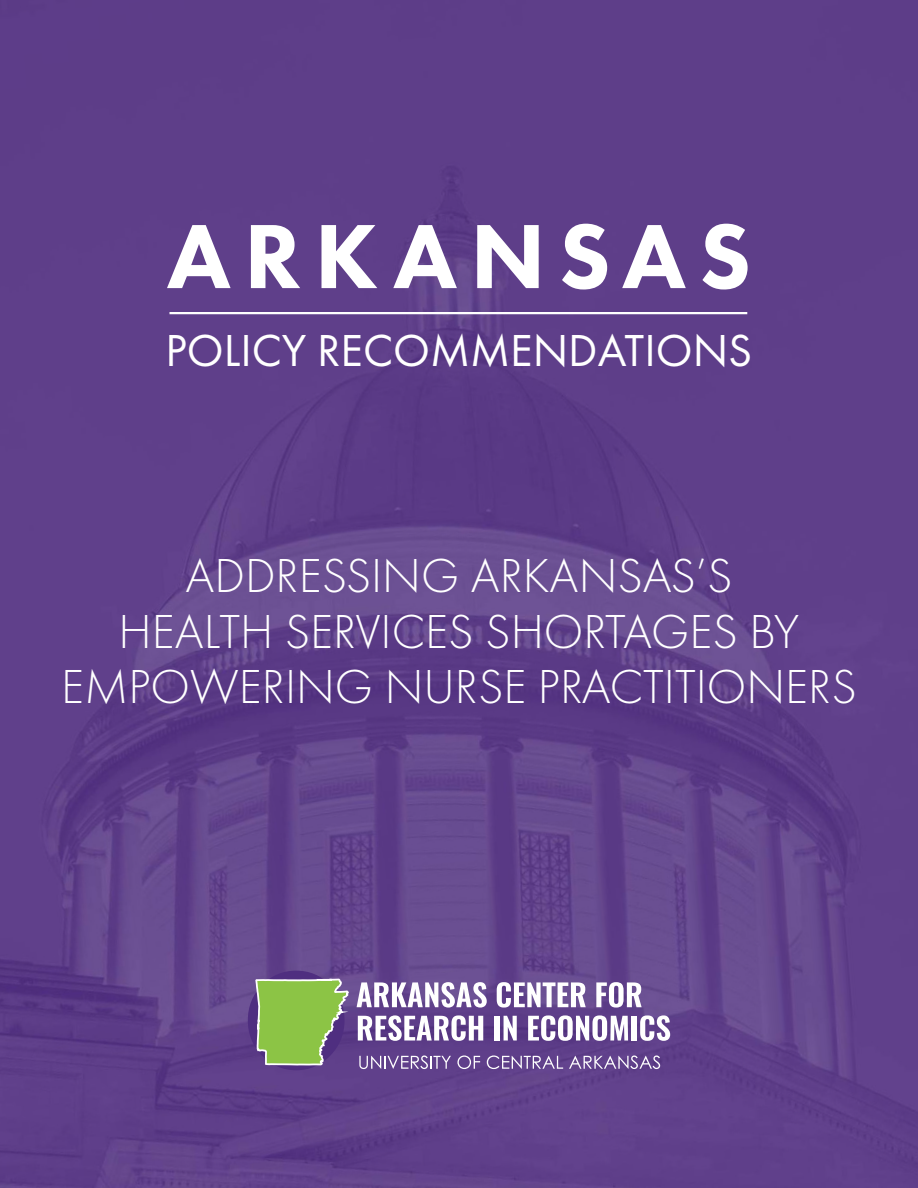
<style>
.page{position:relative;width:918px;height:1188px;background:#fff}
.page>*{position:absolute;margin:0;border:0;box-sizing:border-box;transform-origin:0 0}
.t1{font:800 94.5px "Futura PT";letter-spacing:.14em;color:#fff}
.t2{font:300 49.5px "Futura PT";color:#fff}
.t3{font:46.5px "Futura PT";color:#fff}
</style>
<div class="page">
<img style="left:0;top:0;width:918px;height:1188px">
<hr style="left:170px;top:312px;width:577px;height:2px;background:#fff">
<svg style="left:248px;top:967px;width:102px;height:163px;background:#747475"></svg>
<svg style="left:359px;top:1055px;width:92px;height:14px"></svg>
<svg style="left:457px;top:1055px;width:23px;height:14px"></svg>
<svg style="left:487px;top:1055px;width:76px;height:14px"></svg>
<svg style="left:569px;top:1055px;width:91px;height:14px"></svg>
<svg style="left:357px;top:982px;width:130px;height:26px"></svg>
<svg style="left:497px;top:982px;width:89px;height:26px"></svg>
<svg style="left:596px;top:982px;width:46px;height:26px"></svg>
<svg style="left:358px;top:1015px;width:125px;height:26px"></svg>
<div style="left:495px;top:1016px;width:5px;height:25px;background:#fff"></div>
<svg style="left:504px;top:1016px;width:13px;height:25px"></svg>
<svg style="left:528px;top:1015px;width:100px;height:26px"></svg>
<div style="left:632px;top:1016px;width:5px;height:25px;background:#fff"></div>
<svg style="left:640px;top:1015px;width:30px;height:26px"></svg>
<p class="t1" style="left:167px;top:197px;width:586px">ARKANSAS</p>
<p class="t3" style="left:166px;top:323px;width:588px">POLICY RECOMMENDATIONS</p>
<p class="t2" style="left:185px;top:548px;width:549px">ADDRESSING ARKANSAS’S</p>
<p class="t2" style="left:119px;top:603px;width:682px">HEALTH SERVICES SHORTAGES BY</p>
<p class="t2" style="left:61px;top:659px;width:797px">EMPOWERING NURSE PRACTITIONERS</p>
</div>
